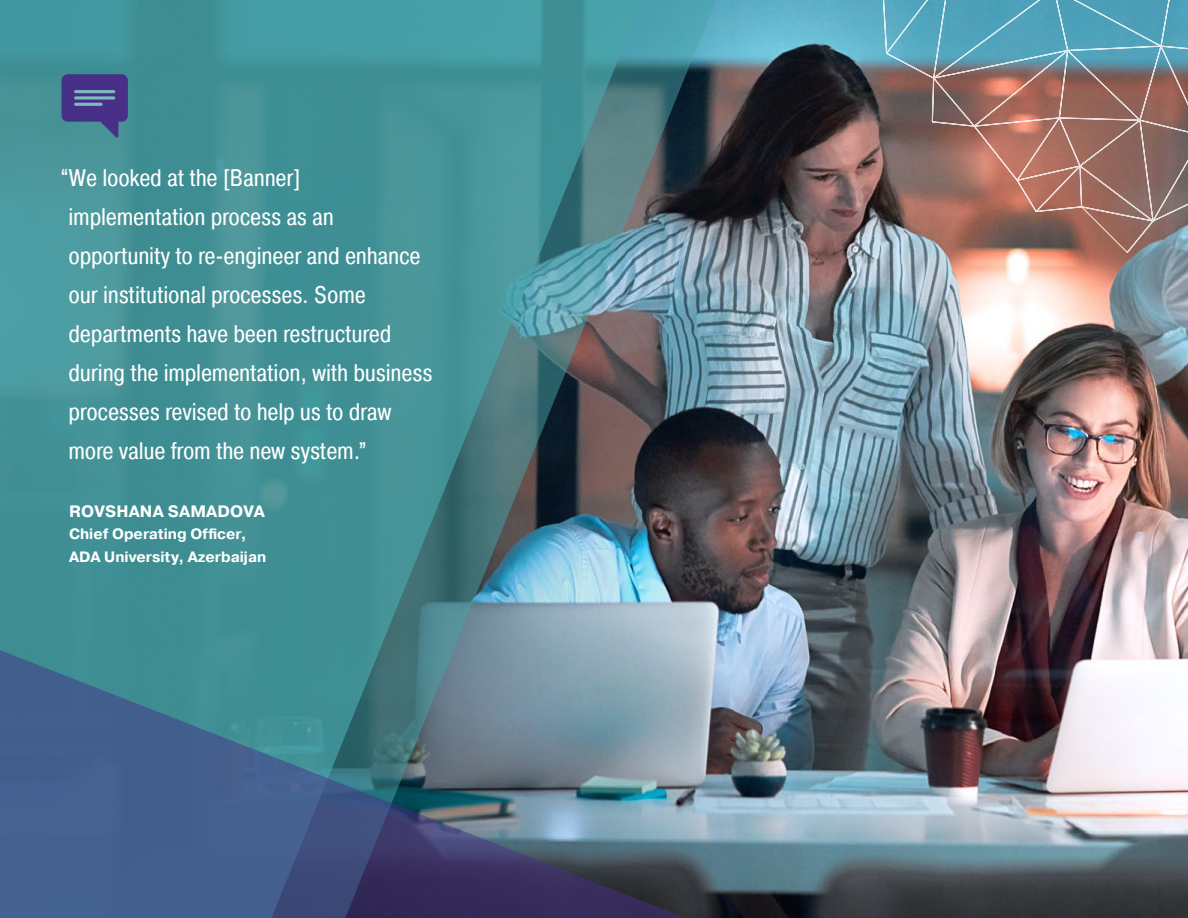
<style>
.page{position:relative;width:1188px;height:918px;background:#fff}
.page>*{position:absolute;margin:0;border:0;box-sizing:border-box;transform-origin:0 0}
.t1{font:24px/39px "Pragmatica Cond";letter-spacing:-.01em;color:#fff}
.t2{font:700 16.5px "Pragmatica";letter-spacing:.01em;color:#fff}
.t3{font:700 15px/22.5px "Pragmatica";color:#fff}
</style>
<div class="page">
<img style="left:725px;top:0;width:463px;height:918px">
<img style="left:768px;top:0;width:420px;height:254px">
<img style="left:651px;top:0;width:74px;height:634px">
<svg style="left:0;top:0;width:651px;height:634px;background:#488e94"></svg>
<svg style="left:62px;top:74px;width:66px;height:63px;background:#48478b"></svg>
<hr style="left:74px;top:103px;width:29px;height:3px;background:#7ebbbf;border-radius:2px">
<hr style="left:74px;top:90px;width:41px;height:3px;background:#7ebbbf;border-radius:2px">
<svg style="left:74px;top:96px;width:41px;height:4px"></svg>
<img style="left:0;top:634px;width:842px;height:284px">
<p class="t1" style="left:69px;top:158px;width:366px;text-indent:-8px">“We looked at the [Banner] implementation process as an opportunity to re-engineer and enhance our institutional processes. Some departments have been restructured during the implementation, with business processes revised to help us to draw more value from the new system.”</p>
<p class="t2" style="left:69px;top:500px;width:197px">ROVSHANA SAMADOVA</p>
<p class="t3" style="left:69px;top:523px;width:199px">Chief Operating Officer,<br>ADA University, Azerbaijan</p>
</div>
